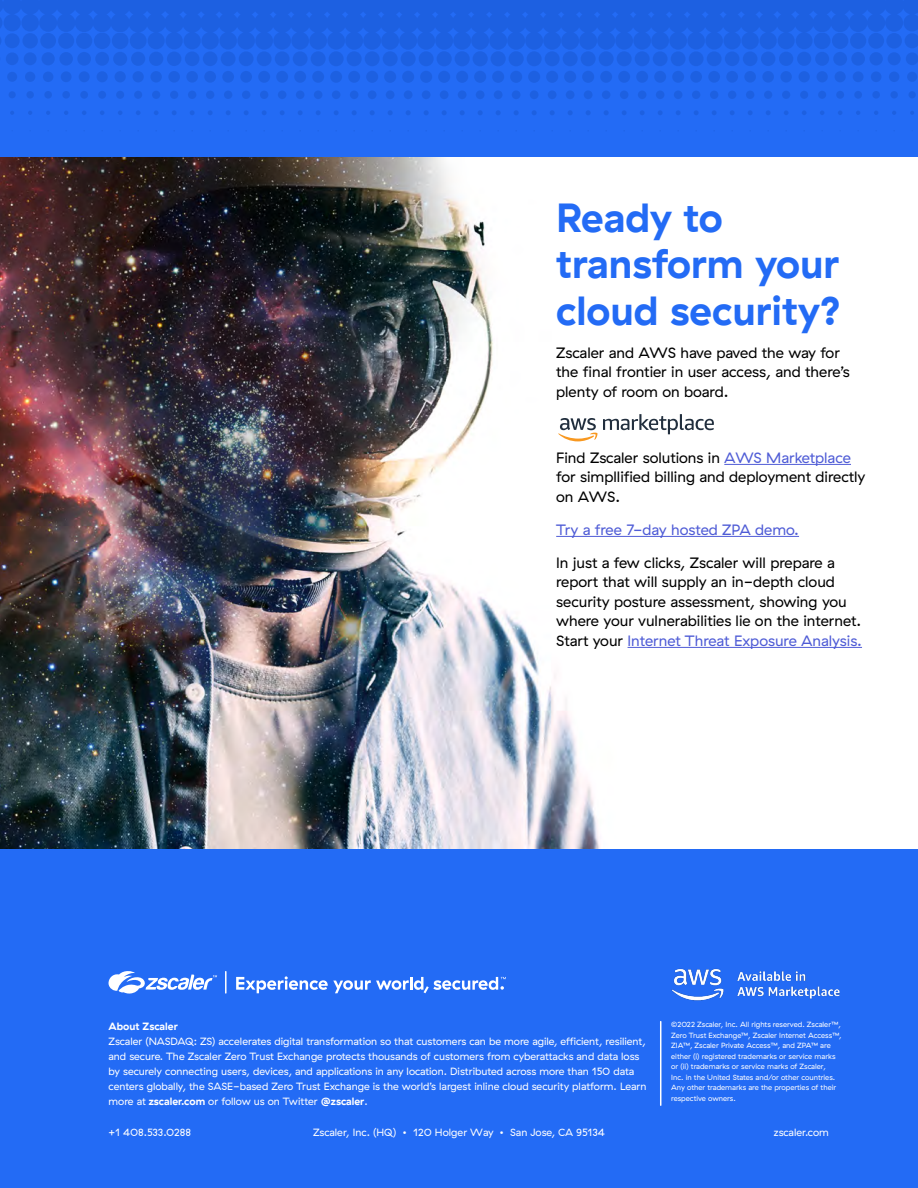
<style>
.page{position:relative;width:918px;height:1188px;background:#236bf5}
.page>*{position:absolute;margin:0;border:0;box-sizing:border-box;transform-origin:0 0}
.t1{font:700 40.5px/46.5px "GT Haptik ZS";color:#236bf5}
.t2{font:15px/19.5px "GT Haptik ZS";color:#000}
.t3{font:15px "GT Haptik ZS";color:#4f5cd6}
.t4{font:10.5px/15px "GT Haptik ZS";color:#fff}
.t5{font:700 10.5px "GT Haptik ZS";color:#fff}
.t6{font:7.5px/10.5px "GT Haptik ZS";color:#fff}
.s1{color:#4f5cd6}
.s2{font-weight:700}
</style>
<div class="page">
<svg style="left:0;top:0;width:918px;height:131px"></svg>
<hr style="left:225px;top:972px;width:2px;height:21px;background:#fff">
<hr style="left:660px;top:1022px;width:1px;height:83px;background:#fff">
<svg style="left:236px;top:976px;width:270px;height:17px"></svg>
<svg style="left:108px;top:971px;width:109px;height:23px"></svg>
<img style="left:0;top:158px;width:918px;height:691px">
<hr style="left:724px;top:464px;width:127px;height:1px;background:#4f5cd6">
<hr style="left:556px;top:536px;width:243px;height:1px;background:#4f5cd6">
<hr style="left:628px;top:647px;width:234px;height:1px;background:#4f5cd6">
<svg style="left:558px;top:414px;width:156px;height:27px"></svg>
<img style="left:660px;top:968px;width:180px;height:59px">
<h1 class="t1" style="left:556px;top:194px;width:287px">Ready to transform your cloud security?</h1>
<h2 class="t2" style="left:556px;top:343px;width:295px">Zscaler and AWS have paved the way for the final frontier in user access, and there’s plenty of room on board.</h2>
<h2 class="t2" style="left:556px;top:448px;width:311px">Find Zscaler solutions in <span class="s1">AWS Marketplace </span>for simpllified billing and deployment directly on AWS.</h2>
<h2 class="t3" style="left:556px;top:521px;width:244px">Try a free 7-day hosted ZPA demo.</h2>
<h2 class="t2" style="left:556px;top:553px;width:307px">In just a few clicks, Zscaler will prepare a report that will supply an in-depth cloud security posture assessment, showing you where your vulnerabilities lie on the internet.<br>Start your <span class="s1">Internet Threat Exposure Analysis.</span></h2>
<p class="t5" style="left:109px;top:1019px;width:71px">About Zscaler</p>
<p class="t4" style="left:109px;top:1033px;width:540px">Zscaler (NASDAQ: ZS) accelerates digital transformation so that customers can be more agile, efficient, resilient, and secure. The Zscaler Zero Trust Exchange protects thousands of customers from cyberattacks and data loss by securely connecting users, devices, and applications in any location. Distributed across more than 150 data centers globally, the SASE-based Zero Trust Exchange is the world’s largest inline cloud security platform. Learn more at <span class="s2">zscaler.com</span> or follow us on Twitter <span class="s2">@zscaler</span>.</p>
<p class="t6" style="left:671px;top:1019px;width:172px">©2022 Zscaler, Inc. All rights reserved. Zscaler™, Zero Trust Exchange™, Zscaler Internet Access™, ZIA™, Zscaler Private Access™, and ZPA™ are either (i) registered trademarks or service marks or (ii) trademarks or service marks of Zscaler,<br>Inc. in the United States and/or other countries.<br>Any other trademarks are the properties of their respective owners.</p>
<p class="t4" style="left:109px;top:1125px;width:84px">+1 408.533.0288</p>
<p class="t4" style="left:313px;top:1125px;width:293px">Zscaler, Inc. (HQ) • 120 Holger Way • San Jose, CA 95134</p>
<p class="t4" style="left:774px;top:1125px;width:57px">zscaler.com</p>
</div>
